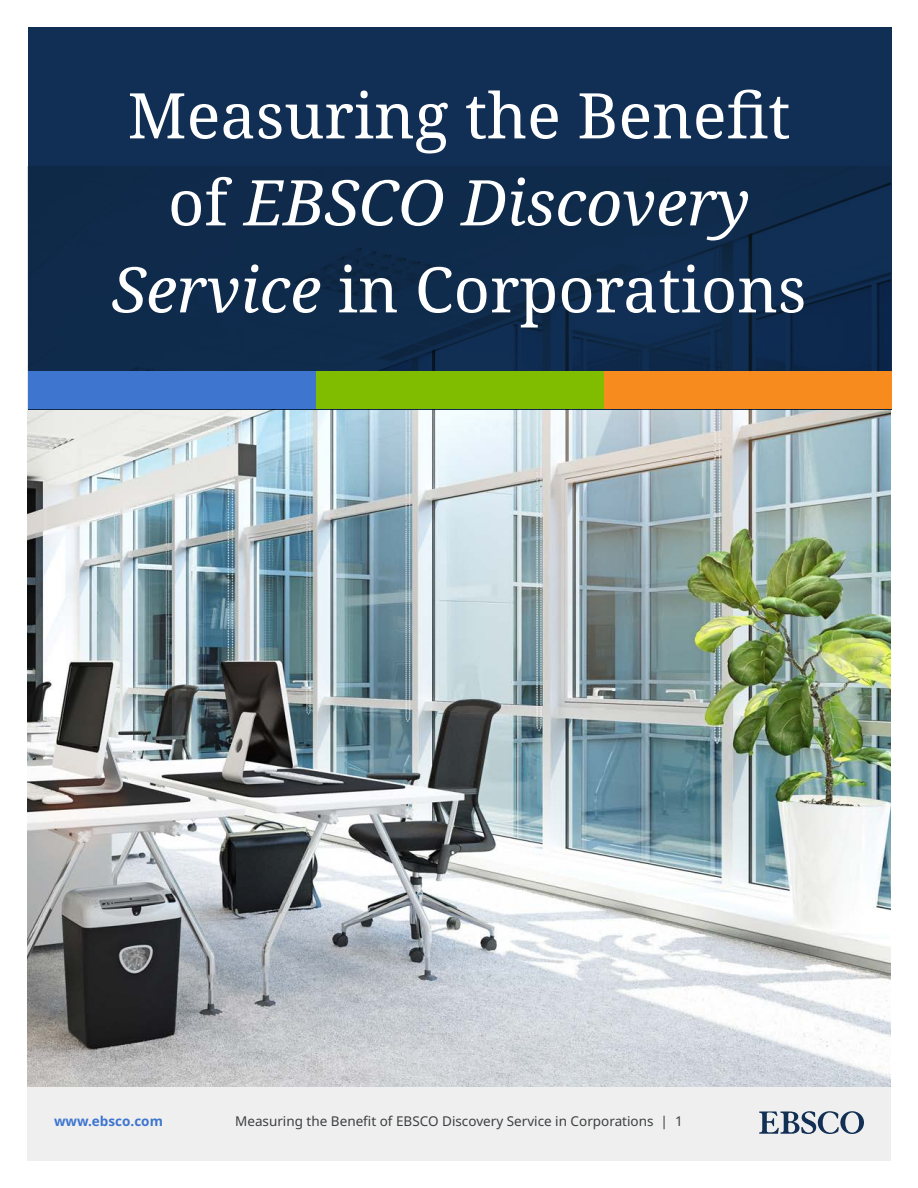
<style>
.page{position:relative;width:918px;height:1188px;background:#fff}
.page>*{position:absolute;margin:0;border:0;box-sizing:border-box;transform-origin:0 0}
.t1{font:63px/87px "Noto Serif";color:#fff;text-align:center}
.t2{font:13.5px "Noto Sans";color:#3d3f42}
.t3{font:700 13.5px "Noto Sans";color:#3e75cf}
.s1{font-style:italic}
</style>
<div class="page">
<div style="left:27px;top:1085px;width:864px;height:76px;background:#efefef"></div>
<svg style="left:759px;top:1111px;width:105px;height:23px"></svg>
<img style="left:27px;top:166px;width:864px;height:920px">
<div style="left:28px;top:27px;width:864px;height:382px;background:#112f54"></div>
<div style="left:28px;top:372px;width:288px;height:37px;background:#3e75cf"></div>
<div style="left:316px;top:372px;width:288px;height:37px;background:#80bc00"></div>
<div style="left:604px;top:372px;width:288px;height:37px;background:#f78b1e"></div>
<h1 class="t1" style="left:112px;top:74px;width:696px">Measuring the Benefit of <span class="s1">EBSCO Discovery<br>Service</span> in Corporations</h1>
<p class="t3" style="left:54px;top:1111px;width:110px">www.ebsco.com</p>
<p class="t2" style="left:235px;top:1111px;width:449px">Measuring the Benefit of EBSCO Discovery Service in Corporations | 1</p>
</div>
